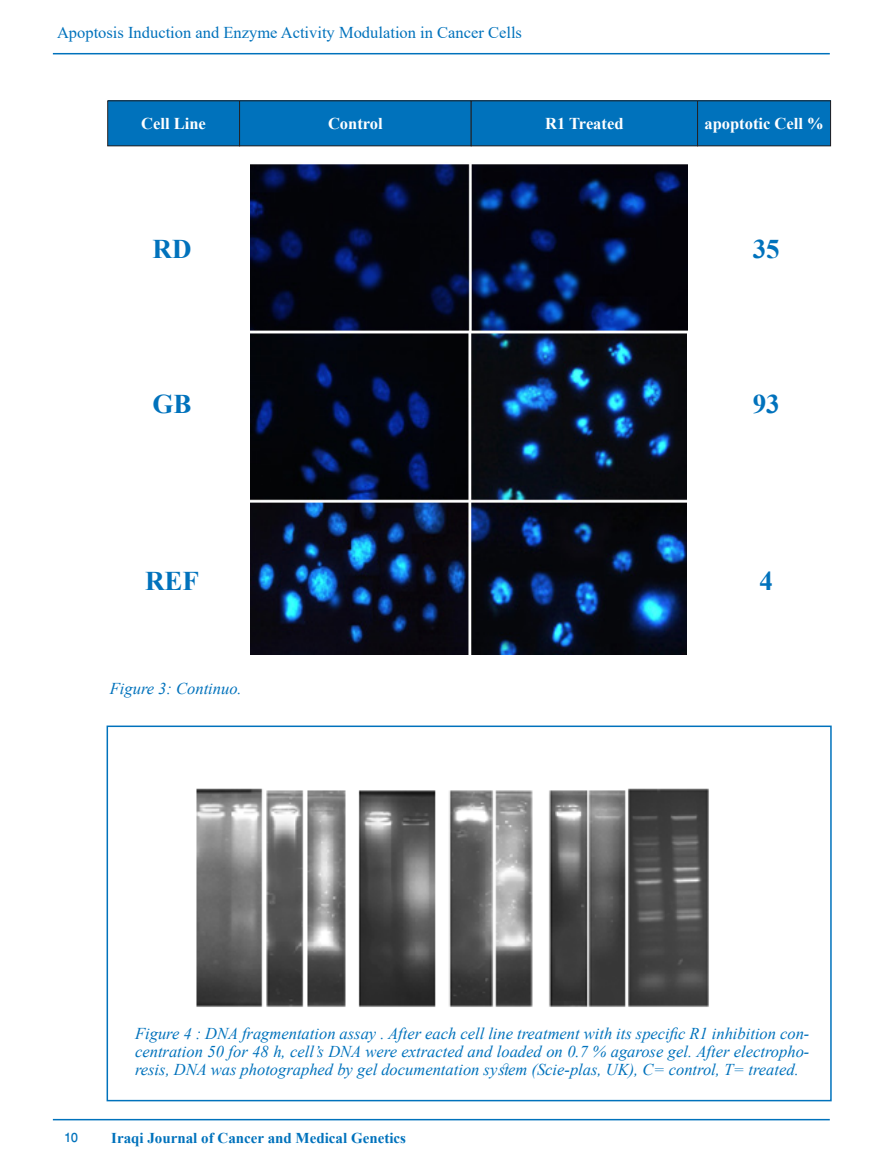
<style>
.page{position:relative;width:885px;height:1174px;background:#fff}
.page>*{position:absolute;margin:0;border:0;box-sizing:border-box;transform-origin:0 0}
.Normal__Web{font:700 27px "Times New Roman";color:#0072bc}
.t1{font:500 18px "Win Soft Pro";color:#0072bc}
.t2{font:italic 16.5px/18px "Times New Roman";color:#0072bc;text-align:justify}
.t3{font:16.5px "Times New Roman";color:#0072bc}
.Normal__Web-2{font:700 16.5px "Times New Roman";color:#fff}
.t4{font:700 15px "Times New Roman";color:#0072bc}
</style>
<div class="page">
<img style="left:250px;top:164px;width:437px;height:490px">
<div style="left:108px;top:101px;width:131px;height:45px;background:#0072bc"></div>
<div style="left:107px;top:100px;width:133px;height:46px;border:1px solid #231f20"></div>
<div style="left:239px;top:101px;width:232px;height:45px;background:#0072bc"></div>
<div style="left:239px;top:100px;width:232px;height:46px;border:1px solid #231f20"></div>
<div style="left:471px;top:101px;width:226px;height:45px;background:#0072bc"></div>
<div style="left:471px;top:100px;width:226px;height:46px;border:1px solid #231f20"></div>
<div style="left:697px;top:101px;width:133px;height:45px;background:#0072bc"></div>
<div style="left:697px;top:100px;width:133px;height:46px;border:1px solid #231f20"></div>
<div style="left:106px;top:725px;width:725px;height:376px;border:2px solid #0072bc"></div>
<img style="left:196px;top:788px;width:513px;height:219px">
<hr style="left:53px;top:1118px;width:776px;height:2px;background:#0072bc">
<hr style="left:53px;top:53px;width:776px;height:1px;background:#0072bc">
<p class="t3" style="left:57px;top:21px;width:466px">Apoptosis Induction and Enzyme Activity Modulation in Cancer Cells</p>
<p class="Normal__Web-2" style="left:141px;top:111px;width:66px">Cell Line</p>
<p class="Normal__Web-2" style="left:328px;top:111px;width:56px">Control</p>
<p class="Normal__Web-2" style="left:545px;top:111px;width:80px">R1 Treated</p>
<p class="Normal__Web-2" style="left:704px;top:111px;width:121px">apoptotic Cell %</p>
<p class="Normal__Web" style="left:152px;top:229px;width:40px">RD</p>
<p class="Normal__Web" style="left:752px;top:229px;width:28px">35</p>
<p class="Normal__Web" style="left:152px;top:385px;width:41px">GB</p>
<p class="Normal__Web" style="left:752px;top:385px;width:28px">93</p>
<p class="Normal__Web" style="left:145px;top:561px;width:55px">REF</p>
<p class="Normal__Web" style="left:759px;top:561px;width:15px">4</p>
<p class="t2" style="left:110px;top:679px;width:133px">Figure 3: Continuo.</p>
<p class="t2" style="left:135px;top:1023px;width:675px">Figure 4 : DNA fragmentation assay . After each cell line treatment with its specific R1 inhibition con&shy;centration 50 for 48 h, cell’s DNA were extracted and loaded on 0.7 % agarose gel. After electropho&shy;resis, DNA was photographed by gel documentation system (Scie-plas, UK), C= control, T= treated.</p>
<p class="t1" style="left:63px;top:1125px;width:16px">10</p>
<p class="t4" style="left:111px;top:1127px;width:296px">Iraqi Journal of Cancer and Medical Genetics</p>
</div>
